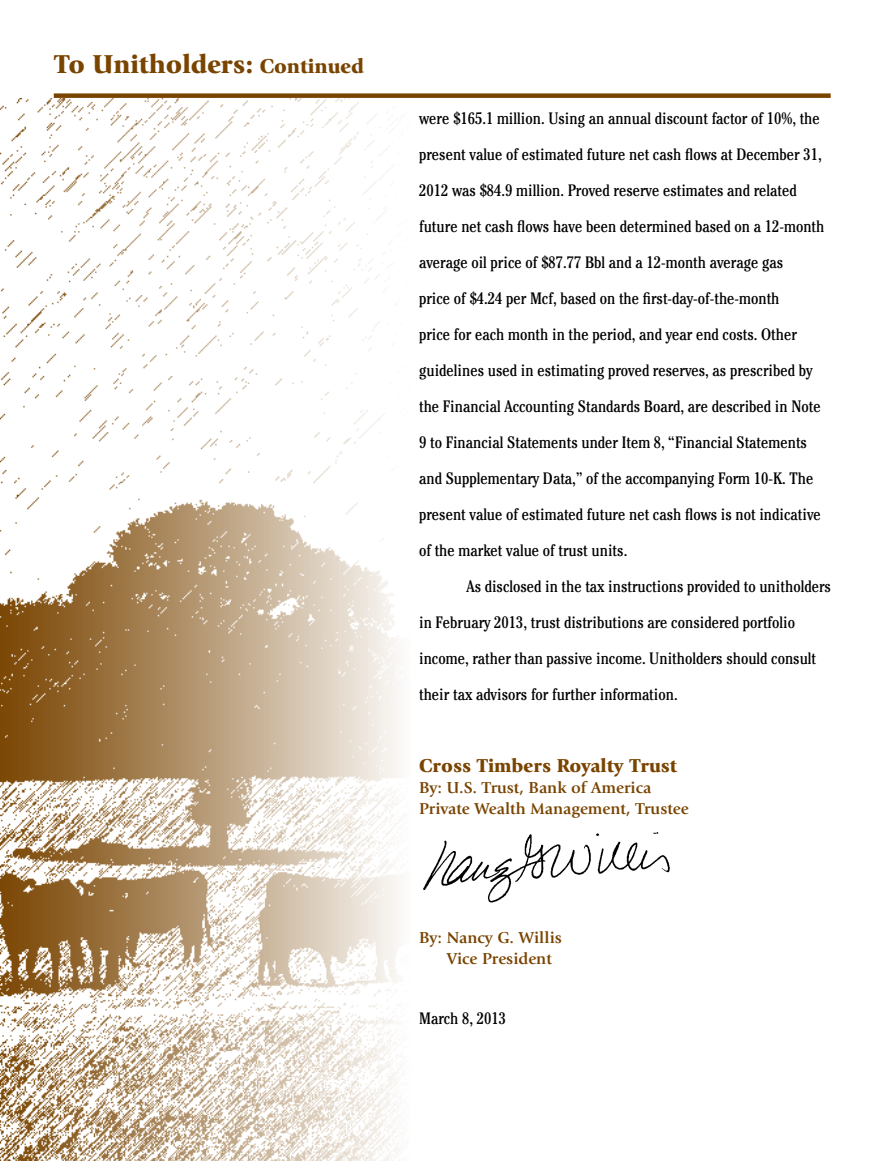
<style>
.page{position:relative;width:885px;height:1161px;background:#fff}
.page>*{position:absolute;margin:0;border:0;box-sizing:border-box;transform-origin:0 0}
.t1{font:900 27px "Giovanni";color:#794400}
.t2{font:900 19.5px "Giovanni";color:#794400}
.t3{font:condensed 16.5px "Cheltenham";color:#000}
.t4{font:700 16.5px/21px "Giovanni";color:#794400}
.s1{font-size:21px}
</style>
<div class="page">
<img style="left:0;top:99px;width:398px;height:1062px">
<div style="left:54px;top:93px;width:776px;height:5px;background:#794400"></div>
<img style="left:423px;top:832px;width:247px;height:71px">
<p class="t1" style="left:54px;top:48px;width:311px">To Unitholders: <span class="s1">Continued</span></p>
<p class="t3" style="left:419px;top:108px;width:402px">were $165.1 million. Using an annual discount factor of 10%, the</p>
<p class="t3" style="left:419px;top:144px;width:404px">present value of estimated future net cash flows at December 31,</p>
<p class="t3" style="left:419px;top:180px;width:379px">2012 was $84.9 million. Proved reserve estimates and related</p>
<p class="t3" style="left:419px;top:216px;width:406px">future net cash flows have been determined based on a 12-month</p>
<p class="t3" style="left:419px;top:252px;width:365px">average oil price of $87.77 Bbl and a 12-month average gas</p>
<p class="t3" style="left:419px;top:288px;width:362px">price of $4.24 per Mcf, based on the first-day-of-the-month</p>
<p class="t3" style="left:419px;top:324px;width:379px">price for each month in the period, and year end costs. Other</p>
<p class="t3" style="left:419px;top:360px;width:395px">guidelines used in estimating proved reserves, as prescribed by</p>
<p class="t3" style="left:419px;top:396px;width:403px">the Financial Accounting Standards Board, are described in Note</p>
<p class="t3" style="left:419px;top:432px;width:389px">9 to Financial Statements under Item 8, “Financial Statements</p>
<p class="t3" style="left:419px;top:468px;width:395px">and Supplementary Data,” of the accompanying Form 10-K. The</p>
<p class="t3" style="left:419px;top:504px;width:403px">present value of estimated future net cash flows is not indicative</p>
<p class="t3" style="left:419px;top:540px;width:210px">of the market value of trust units.</p>
<p class="t3" style="left:466px;top:576px;width:366px">As disclosed in the tax instructions provided to unitholders</p>
<p class="t3" style="left:419px;top:612px;width:377px">in February 2013, trust distributions are considered portfolio</p>
<p class="t3" style="left:419px;top:648px;width:398px">income, rather than passive income. Unitholders should consult</p>
<p class="t3" style="left:419px;top:684px;width:260px">their tax advisors for further information.</p>
<p class="t2" style="left:419px;top:753px;width:259px">Cross Timbers Royalty Trust</p>
<p class="t4" style="left:419px;top:777px;width:271px">By: U.S. Trust, Bank of America<br>Private Wealth Management, Trustee</p>
<p class="t4" style="left:446px;top:927px;width:117px;text-indent:-28px">By: Nancy G. Willis<br>Vice President</p>
<p class="t3" style="left:419px;top:1008px;width:89px">March 8, 2013</p>
</div>
